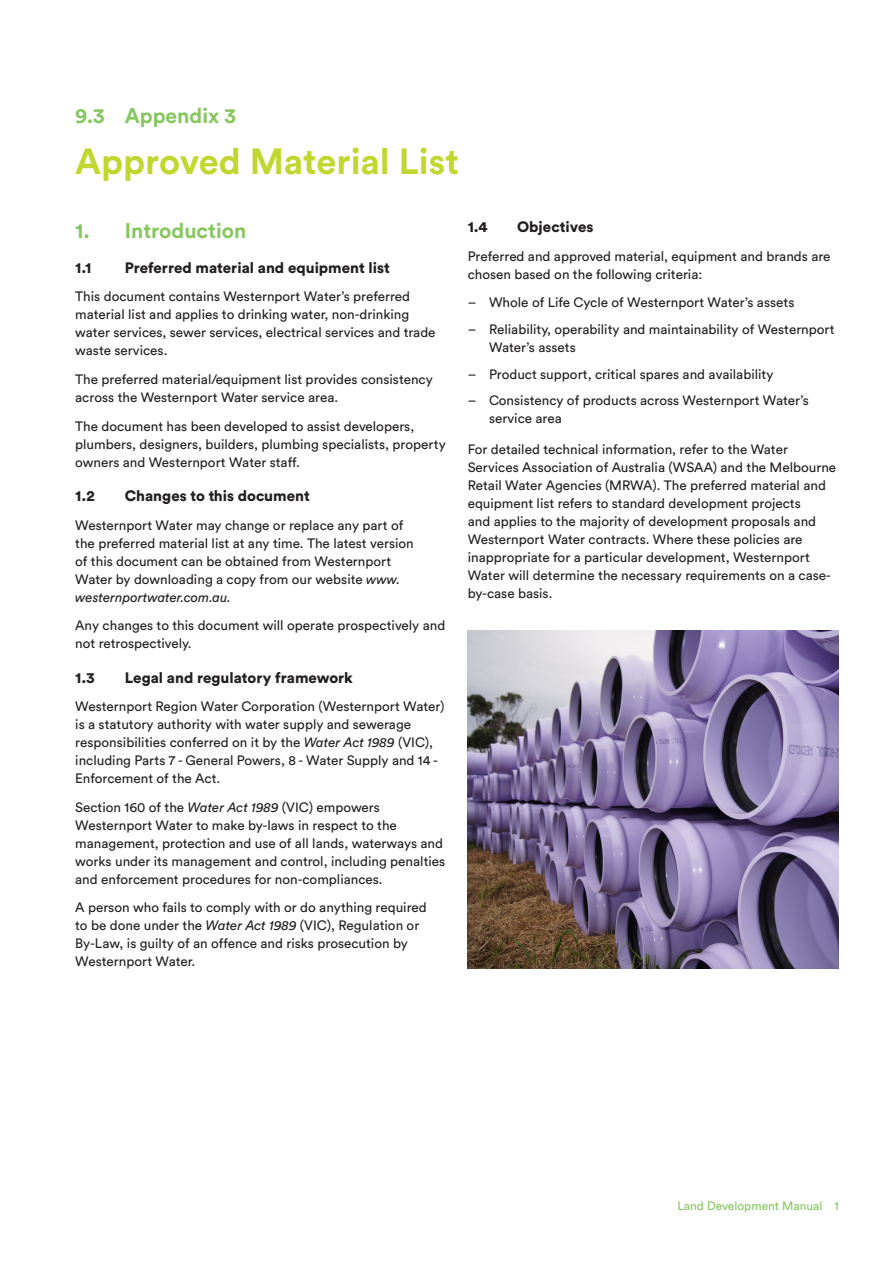
<style>
.page{position:relative;width:893px;height:1263px;background:#fff}
.page>*{position:absolute;margin:0;border:0;box-sizing:border-box;transform-origin:0 0}
.Deck_copy{font:700 36px "Circular Std";color:#c1d72f}
.Subheading_1_-_Appen{font:700 21px "Circular Std";color:#85c65d}
.Subheading_1{font:700 21px "Circular Std";color:#85c65d}
.Subheading_2_-_Appen{font:900 15px "Circular Std";color:#231f20}
.Body_copy{font:13.5px/18px "Circular Std";color:#231f20}
.t1{font:12px "Circular Std";color:#85c65d}
.s1{font-style:italic}
</style>
<div class="page">
<img style="left:468px;top:630px;width:371px;height:338px">
<p class="Subheading_1" style="left:75px;top:102px;width:162px">9.3 Appendix 3</p>
<p class="Deck_copy" style="left:75px;top:139px;width:385px">Approved Material List</p>
<p class="Subheading_1_-_Appen" style="left:75px;top:217px;width:173px">1. Introduction</p>
<p class="Subheading_2_-_Appen" style="left:75px;top:257px;width:18px">1.1</p>
<p class="Subheading_2_-_Appen" style="left:125px;top:257px;width:267px">Preferred material and equipment list</p>
<p class="Body_copy" style="left:75px;top:287px;width:362px">This document contains Westernport Water’s preferred material list and applies to drinking water, non-drinking water services, sewer services, electrical services and trade waste services.</p>
<p class="Body_copy" style="left:75px;top:370px;width:359px">The preferred material/equipment list provides consistency across the Westernport Water service area.</p>
<p class="Body_copy" style="left:75px;top:417px;width:372px">The document has been developed to assist developers, plumbers, designers, builders, plumbing specialists, property owners and Westernport Water staff.</p>
<p class="Subheading_2_-_Appen" style="left:75px;top:486px;width:21px">1.2</p>
<p class="Subheading_2_-_Appen" style="left:125px;top:486px;width:187px">Changes to this document</p>
<p class="Body_copy" style="left:75px;top:516px;width:340px">Westernport Water may change or replace any part of the preferred material list at any time. The latest version of this document can be obtained from Westernport Water by downloading a copy from our website <span class="s1">www. westernportwater.com.au.</span></p>
<p class="Body_copy" style="left:75px;top:616px;width:372px">Any changes to this document will operate prospectively and not retrospectively.</p>
<p class="Subheading_2_-_Appen" style="left:75px;top:667px;width:21px">1.3</p>
<p class="Subheading_2_-_Appen" style="left:125px;top:667px;width:230px">Legal and regulatory framework</p>
<p class="Body_copy" style="left:75px;top:697px;width:371px">Westernport Region Water Corporation (Westernport Water) is a statutory authority with water supply and sewerage responsibilities conferred on it by the <span class="s1">Water Act 1989</span> (VIC), including Parts 7 - General Powers, 8 - Water Supply and 14 - Enforcement of the Act.</p>
<p class="Body_copy" style="left:75px;top:798px;width:372px">Section 160 of the <span class="s1">Water Act 1989</span> (VIC) empowers Westernport Water to make by-laws in respect to the management, protection and use of all lands, waterways and works under its management and control, including penalties and enforcement procedures for non-compliances.</p>
<p class="Body_copy" style="left:75px;top:898px;width:353px">A person who fails to comply with or do anything required to be done under the <span class="s1">Water Act 1989</span> (VIC), Regulation or By-Law, is guilty of an offence and risks prosecution by Westernport Water.</p>
<p class="Subheading_2_-_Appen" style="left:468px;top:217px;width:21px">1.4</p>
<p class="Subheading_2_-_Appen" style="left:517px;top:217px;width:78px">Objectives</p>
<p class="Body_copy" style="left:468px;top:247px;width:364px">Preferred and approved material, equipment and brands are chosen based on the following criteria:</p>
<p class="Body_copy" style="left:468px;top:294px;width:328px">– Whole of Life Cycle of Westernport Water’s assets</p>
<p class="Body_copy" style="left:489px;top:320px;width:347px;text-indent:-21px">– Reliability, operability and maintainability of Westernport<br>Water’s assets</p>
<p class="Body_copy" style="left:468px;top:365px;width:307px">– Product support, critical spares and availability</p>
<p class="Body_copy" style="left:489px;top:391px;width:321px;text-indent:-21px">– Consistency of products across Westernport Water’s service area</p>
<p class="Body_copy" style="left:468px;top:440px;width:370px">For detailed technical information, refer to the Water Services Association of Australia (WSAA) and the Melbourne Retail Water Agencies (MRWA). The preferred material and equipment list refers to standard development projects<br>and applies to the majority of development proposals and Westernport Water contracts. Where these policies are inappropriate for a particular development, Westernport Water will determine the necessary requirements on a case&shy;by-case basis.</p>
<p class="t1" style="left:677px;top:1198px;width:163px">Land Development Manual 1</p>
</div>
